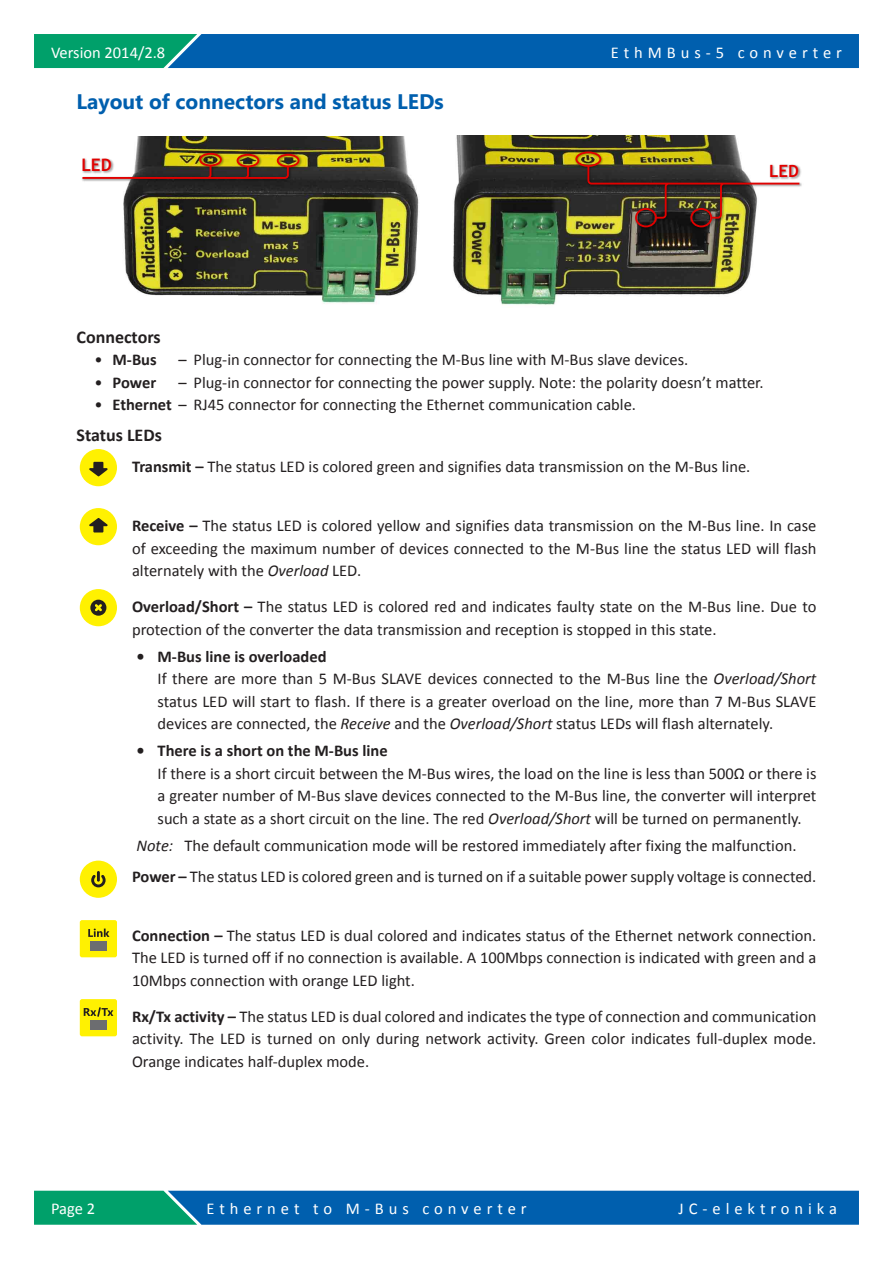
<style>
.page{position:relative;width:893px;height:1263px;background:#fff}
.page>*{position:absolute;margin:0;border:0;box-sizing:border-box;transform-origin:0 0}
.Heading-3-top{font:700 21px "Segoe UI";color:#005fae}
.Heading-4{font:700 18px "Calibri";color:#231f20}
.t1{font:700 17.25px "Trebuchet MS";color:#e10100}
.t2{font:700 16.8px "Trebuchet MS";color:#e10100}
.Paragraph-3{font:16.5px/22.5px "Calibri";color:#231f20;text-align:justify}
.Bullet-6-text{font:16.5px/22.5px "Calibri";color:#231f20;text-align:justify}
.Bullet-5{font:16.5px "Calibri";color:#231f20}
.Bullet-6{font:16.5px "Calibri";color:#231f20}
.Bullet-6-bold{font:700 16.5px "Calibri";color:#231f20}
.Footer-1-R{font:16.5px "Calibri";letter-spacing:.3em;color:#fff}
.Header-1{font:16.5px "Calibri";letter-spacing:.29em;color:#fff}
.Header-1-2{font:16.5px "Calibri";color:#fff}
.Bullet-5-2{font:700 16.5px "Calibri";color:#231f20}
.s1{font-weight:400}
.s2{font-weight:700}
.s3{font-style:italic}
</style>
<div class="page">
<svg style="left:34px;top:34px;width:825px;height:34px;background:#016ba2"></svg>
<svg style="left:34px;top:1191px;width:825px;height:34px;background:#046da3"></svg>
<img style="left:123px;top:136px;width:296px;height:168px">
<img style="left:82px;top:151px;width:221px;height:32px">
<img style="left:82px;top:153px;width:218px;height:26px">
<img style="left:82px;top:154px;width:36px;height:26px">
<img style="left:453px;top:135px;width:302px;height:170px">
<img style="left:574px;top:150px;width:227px;height:81px">
<img style="left:575px;top:151px;width:224px;height:76px">
<img style="left:767px;top:161px;width:35px;height:25px">
<div style="left:80px;top:449px;width:37px;height:37px;background:#fff101;border-radius:50%"></div>
<svg style="left:89px;top:462px;width:19px;height:14px"></svg>
<div style="left:80px;top:508px;width:37px;height:37px;background:#fff101;border-radius:50%"></div>
<svg style="left:89px;top:518px;width:19px;height:14px"></svg>
<div style="left:80px;top:589px;width:37px;height:37px;background:#fff101;border-radius:50%"></div>
<svg style="left:90px;top:600px;width:16px;height:16px"></svg>
<div style="left:80px;top:861px;width:37px;height:37px;background:#fff101;border-radius:50%"></div>
<svg style="left:91px;top:871px;width:15px;height:16px"></svg>
<div style="left:80px;top:920px;width:37px;height:37px;background:#fff101;border-radius:2px"></div>
<div style="left:90px;top:941px;width:17px;height:10px;background:#6c6d70"></div>
<svg style="left:88px;top:928px;width:21px;height:9px"></svg>
<div style="left:80px;top:999px;width:37px;height:37px;background:#fff101;border-radius:2px"></div>
<div style="left:90px;top:1020px;width:17px;height:10px;background:#6c6d70"></div>
<svg style="left:84px;top:1007px;width:29px;height:10px"></svg>
<p class="Header-1-2" style="left:51px;top:42px;width:116px">Version 2014/2.8</p>
<p class="Header-1" style="left:611px;top:42px;width:233px">EthMBus-5 converter</p>
<p class="Heading-3-top" style="left:77px;top:86px;width:369px">Layout of connectors and status LEDs</p>
<p class="t1" style="left:81px;top:154px;width:32px">LED</p>
<p class="t2" style="left:769px;top:161px;width:31px">LED</p>
<p class="Heading-4" style="left:77px;top:325px;width:86px">Connectors</p>
<p class="Bullet-5-2" style="left:95px;top:349px;width:64px"><span class="s1">•</span> M-Bus</p>
<p class="Bullet-5" style="left:179px;top:349px;width:511px">– Plug-in connector for connecting the M-Bus line with M-Bus slave devices.</p>
<p class="Bullet-5-2" style="left:95px;top:372px;width:63px"><span class="s1">•</span> Power</p>
<p class="Bullet-5" style="left:179px;top:372px;width:586px">– Plug-in connector for connecting the power supply. Note: the polarity doesn’t matter.</p>
<p class="Bullet-5" style="left:95px;top:394px;width:543px">• <span class="s2">Ethernet</span> – RJ45 connector for connecting the Ethernet communication cable.</p>
<p class="Heading-4" style="left:77px;top:423px;width:87px">Status LEDs</p>
<p class="Paragraph-3" style="left:132px;top:456px;width:620px"><span class="s2">Transmit –</span> The status LED is colored green and signifies data transmission on the M-Bus line.</p>
<p class="Paragraph-3" style="left:132px;top:514px;width:686px"><span class="s2">Receive –</span> The status LED is colored yellow and signifies data transmission on the M-Bus line. In case of exceeding the maximum number of devices connected to the M-Bus line the status LED will flash alternately with the <span class="s3">Overload</span> LED.</p>
<p class="Paragraph-3" style="left:132px;top:595px;width:686px"><span class="s2">Overload/Short –</span> The status LED is colored red and indicates faulty state on the M-Bus line. Due to protection of the converter the data transmission and reception is stopped in this state.</p>
<p class="Bullet-6-bold" style="left:137px;top:645px;width:191px">• M-Bus line is overloaded</p>
<p class="Bullet-6-text" style="left:158px;top:667px;width:660px">If there are more than 5 M-Bus SLAVE devices connected to the M-Bus line the <span class="s3">Overload/Short </span>status LED will start to flash. If there is a greater overload on the line, more than 7 M-Bus SLAVE devices are connected, the <span class="s3">Receive</span> and the <span class="s3">Overload/Short</span> status LEDs will flash alternately.</p>
<p class="Bullet-6-bold" style="left:137px;top:740px;width:253px">• There is a short on the M-Bus line</p>
<p class="Bullet-6-text" style="left:158px;top:762px;width:660px">If there is a short circuit between the M-Bus wires, the load on the line is less than 500Ω or there is a greater number of M-Bus slave devices connected to the M-Bus line, the converter will interpret such a state as a short circuit on the line. The red <span class="s3">Overload/Short</span> will be turned on permanently.</p>
<p class="Bullet-6" style="left:137px;top:835px;width:661px"><span class="s3">Note:</span> The default communication mode will be restored immediately after fixing the malfunction.</p>
<p class="Paragraph-3" style="left:132px;top:865px;width:686px"><span class="s2">Power –</span> The status LED is colored green and is turned on if a suitable power supply voltage is connected.</p>
<p class="Paragraph-3" style="left:132px;top:924px;width:686px"><span class="s2">Connection –</span> The status LED is dual colored and indicates status of the Ethernet network connection.<br>The LED is turned off if no connection is available. A 100Mbps connection is indicated with green and a 10Mbps connection with orange LED light.</p>
<p class="Paragraph-3" style="left:132px;top:1005px;width:686px"><span class="s2">Rx/Tx activity –</span> The status LED is dual colored and indicates the type of connection and communication activity. The LED is turned on only during network activity. Green color indicates full-duplex mode.<br>Orange indicates half-duplex mode.</p>
<p class="Footer-1-R" style="left:51px;top:1198px;width:46px">Page 2</p>
<p class="Footer-1-R" style="left:207px;top:1198px;width:322px">Ethernet to M-Bus converter</p>
<p class="Footer-1-R" style="left:679px;top:1198px;width:160px">JC-elektronika</p>
</div>
